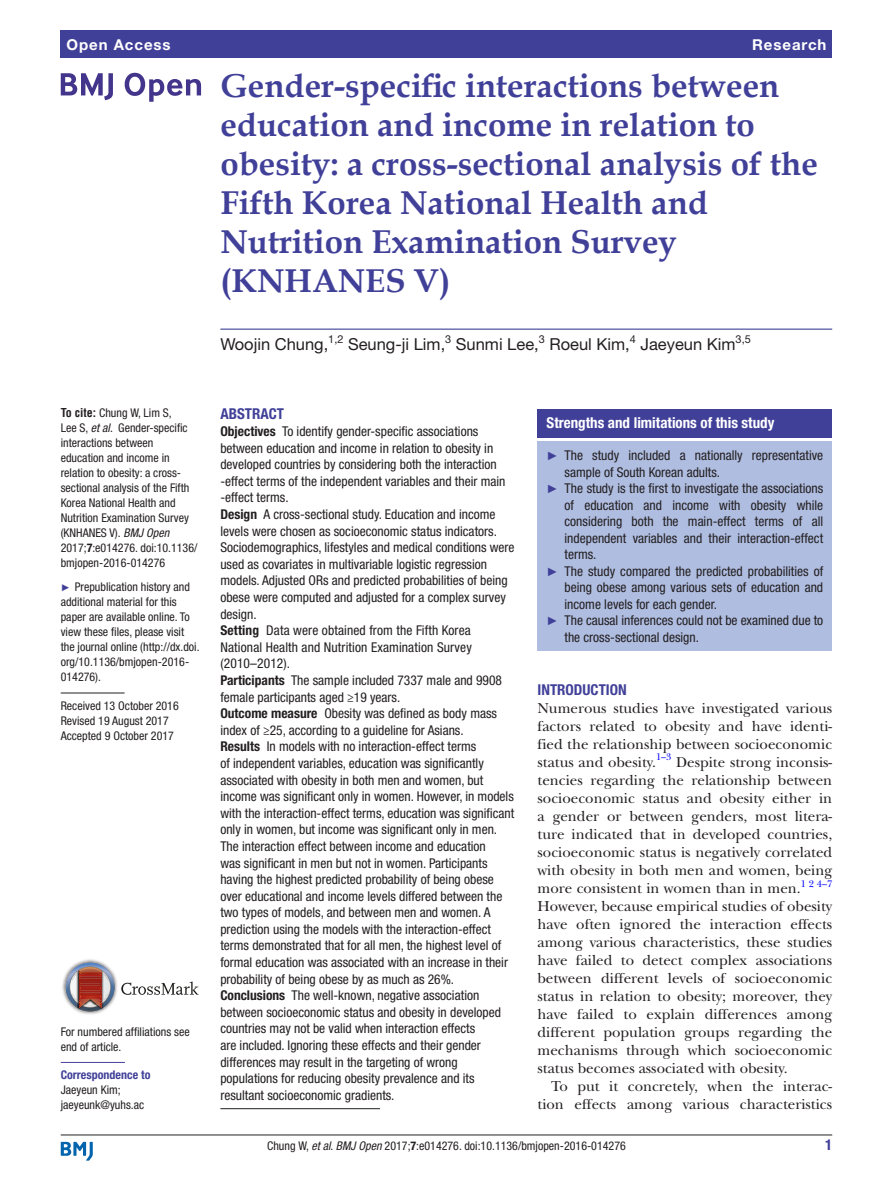
<style>
.page{position:relative;width:893px;height:1191px;background:#fff}
.page>*{position:absolute;margin:0;border:0;box-sizing:border-box;transform-origin:0 0}
.t1{font:700 33px/39px "Book Antiqua";color:#414099}
.t2{font:16.5px "Helvetica Neue LT Std";color:#231f20}
.t3{font:15px/18px "New Baskerville";color:#231f20;text-align:justify}
.t4{font:700 condensed 15px "Helvetica Neue LT Std";color:#fff}
.t5{font:700 condensed 15px "Helvetica Neue LT Std";color:#414099}
.t6{font:700 15px "Helvetica Neue LT Std";letter-spacing:.065em;color:#fff}
.t7{font:condensed 13.5px/16.6px "Helvetica Neue LT Std";color:#231f20}
.t8{font:condensed 12px/15px "Helvetica Neue LT Std";color:#231f20}
.t9{font:700 condensed 12px "Helvetica Neue LT Std";color:#414099}
.t10{font:10.95px "Helvetica Neue LT Std";color:#231f20}
.t11{font:9.9px "New Baskerville";color:#00f}
.s1{font-family:"Helvetica LT Std";font-weight:700}
.s2{font-style:italic}
.s3{font-weight:700}
.s4{font-family:"Arial";font-stretch:normal;font-size:9.75px;color:#414099}
.s5{font-family:"Arial";font-stretch:normal;font-size:12px;color:#414099}
</style>
<div class="page">
<hr style="left:61px;top:1134px;width:771px;height:1px;background:#231f20">
<svg style="left:61px;top:1141px;width:32px;height:19px"></svg>
<div style="left:61px;top:31px;width:771px;height:27px;background:#414099"></div>
<hr style="left:220px;top:328px;width:612px;height:2px;background:#414099">
<hr style="left:61px;top:692px;width:64px;height:1px;background:#231f20">
<hr style="left:61px;top:1062px;width:64px;height:1px;background:#414099">
<svg style="left:61px;top:73px;width:52px;height:27px"></svg>
<svg style="left:125px;top:73px;width:76px;height:29px"></svg>
<img style="left:62px;top:959px;width:55px;height:55px">
<svg style="left:66px;top:962px;width:49px;height:49px;background:#a78689"></svg>
<svg style="left:121px;top:981px;width:78px;height:13px"></svg>
<hr style="left:220px;top:1108px;width:160px;height:1px;background:#231f20">
<div style="left:538px;top:409px;width:294px;height:28px;background:#414099"></div>
<div style="left:538px;top:441px;width:294px;height:209px;background:#afbde1"></div>
<p class="t6" style="left:66px;top:35px;width:106px">Open Access</p>
<p class="t6" style="left:752px;top:35px;width:76px">Research</p>
<h1 class="t1" style="left:220px;top:66px;width:599px">Gender-specific interactions between education and income in relation to obesity: a cross-sectional analysis of the<br>Fifth Korea National Health and<br>Nutrition Examination Survey (KNHANES V)</h1>
<p class="t2" style="left:220px;top:335px;width:109px">Woojin Chung,</p>
<p class="t10" style="left:328px;top:332px;width:17px">1,2</p>
<p class="t2" style="left:348px;top:335px;width:99px">Seung-ji Lim,</p>
<p class="t10" style="left:445px;top:332px;width:8px">3</p>
<p class="t2" style="left:456px;top:335px;width:84px">Sunmi Lee,</p>
<p class="t10" style="left:539px;top:332px;width:8px">3</p>
<p class="t2" style="left:549px;top:335px;width:82px">Roeul Kim,</p>
<p class="t10" style="left:630px;top:332px;width:8px">4</p>
<p class="t2" style="left:640px;top:335px;width:97px">Jaeyeun Kim</p>
<p class="t10" style="left:736px;top:332px;width:17px">3,5</p>
<p class="t8" style="left:61px;top:405px;width:138px"><span class="s1">To cite:</span> Chung W, Lim S,<br>Lee S, <span class="s2">et al</span>. Gender-specific interactions between education and income in relation to obesity: a cross&shy;sectional analysis of the Fifth<br>Korea National Health and<br>Nutrition Examination Survey (KNHANES V). <span class="s2">BMJ Open<br></span>2017;<span class="s3">7</span>:e014276. doi:10.1136/ bmjopen-2016-014276</p>
<p class="t8" style="left:61px;top:579px;width:140px"><span class="s4">►</span> Prepublication history and additional material for this paper are available online. To view these files, please visit the journal online (http://dx.doi. org/10.1136/bmjopen-2016-<br>014276).</p>
<p class="t8" style="left:61px;top:698px;width:120px">Received 13 October 2016<br>Revised 19 August 2017<br>Accepted 9 October 2017</p>
<p class="t8" style="left:61px;top:1024px;width:130px">For numbered affiliations see end of article.</p>
<p class="t9" style="left:61px;top:1067px;width:91px">Correspondence to</p>
<p class="t8" style="left:61px;top:1082px;width:85px">Jaeyeun Kim; jaeyeunk@yuhs.ac</p>
<p class="t5" style="left:220px;top:405px;width:65px">Abstract</p>
<p class="t7" style="left:220px;top:423px;width:296px"><span class="s3">Objectives</span> To identify gender-specific associations between education and income in relation to obesity in developed countries by considering both the interaction -effect terms of the independent variables and their main -effect terms.<br><span class="s3">Design</span> A cross-sectional study. Education and income levels were chosen as socioeconomic status indicators.<br>Sociodemographics, lifestyles and medical conditions were used as covariates in multivariable logistic regression models. Adjusted ORs and predicted probabilities of being obese were computed and adjusted for a complex survey design.<br><span class="s3">Setting</span> Data were obtained from the Fifth Korea National Health and Nutrition Examination Survey (2010–2012).<br><span class="s3">Participants</span> The sample included 7337 male and 9908 female participants aged ≥19 years.<br><span class="s3">Outcome measure</span> Obesity was defined as body mass index of ≥25, according to a guideline for Asians.<br><span class="s3">Results</span> In models with no interaction-effect terms<br>of independent variables, education was significantly associated with obesity in both men and women, but income was significant only in women. However, in models with the interaction-effect terms, education was significant only in women, but income was significant only in men.<br>The interaction effect between income and education<br>was significant in men but not in women. Participants having the highest predicted probability of being obese over educational and income levels differed between the two types of models, and between men and women. A prediction using the models with the interaction-effect terms demonstrated that for all men, the highest level of formal education was associated with an increase in their probability of being obese by as much as 26%.<br><span class="s3">Conclusions</span> The well-known, negative association between socioeconomic status and obesity in developed countries may not be valid when interaction effects<br>are included. Ignoring these effects and their gender differences may result in the targeting of wrong populations for reducing obesity prevalence and its resultant socioeconomic gradients.</p>
<p class="t4" style="left:547px;top:414px;width:229px">Strengths and limitations of this study</p>
<p class="t7" style="left:547px;top:447px;width:278px"><span class="s5">►</span> The study included a nationally representative</p>
<p class="t7" style="left:565px;top:463px;width:157px">sample of South Korean adults.</p>
<p class="t7" style="left:547px;top:480px;width:278px"><span class="s5">►</span> The study is the first to investigate the associations</p>
<p class="t7" style="left:565px;top:496px;width:260px">of education and income with obesity while</p>
<p class="t7" style="left:565px;top:513px;width:260px">considering both the main-effect terms of all</p>
<p class="t7" style="left:565px;top:529px;width:260px">independent variables and their interaction-effect</p>
<p class="t7" style="left:565px;top:546px;width:33px">terms.</p>
<p class="t7" style="left:547px;top:562px;width:278px"><span class="s5">►</span> The study compared the predicted probabilities of</p>
<p class="t7" style="left:565px;top:579px;width:260px">being obese among various sets of education and</p>
<p class="t7" style="left:565px;top:595px;width:154px">income levels for each gender.</p>
<p class="t7" style="left:547px;top:612px;width:278px"><span class="s5">►</span> The causal inferences could not be examined due to</p>
<p class="t7" style="left:565px;top:628px;width:136px">the cross-sectional design.</p>
<p class="t5" style="left:538px;top:681px;width:91px">Introduction</p>
<p class="t3" style="left:538px;top:699px;width:296px">Numerous studies have investigated various factors related to obesity and have identi&shy;fied the relationship between socioeconomic status and obesity.</p>
<p class="t11" style="left:656px;top:751px;width:17px">1–3</p>
<p class="t3" style="left:538px;top:753px;width:296px;text-indent:139px">Despite strong inconsis&shy;tencies regarding the relationship between socioeconomic status and obesity either in a gender or between genders, most litera&shy;ture indicated that in developed countries, socioeconomic status is negatively correlated with obesity in both men and women, being more consistent in women than in men.</p>
<p class="t11" style="left:801px;top:877px;width:33px">1 2 4–7</p>
<p class="t3" style="left:538px;top:897px;width:296px">However, because empirical studies of obesity have often ignored the interaction effects among various characteristics, these studies have failed to detect complex associations between different levels of socioeconomic status in relation to obesity; moreover, they have failed to explain differences among different population groups regarding the mechanisms through which socioeconomic status becomes associated with obesity.</p>
<p class="t3" style="left:538px;top:1077px;width:296px;text-align:right">To put it concretely, when the interac&shy;tion effects among various characteristics</p>
<p class="t8" style="left:267px;top:1137px;width:360px">Chung W, <span class="s2">et al</span>. <span class="s2">BMJ Open</span> 2017;<span class="s3">7</span>:e014276. doi:10.1136/bmjopen-2016-014276</p>
<p class="t5" style="left:825px;top:1135px;width:9px">1</p>
</div>
